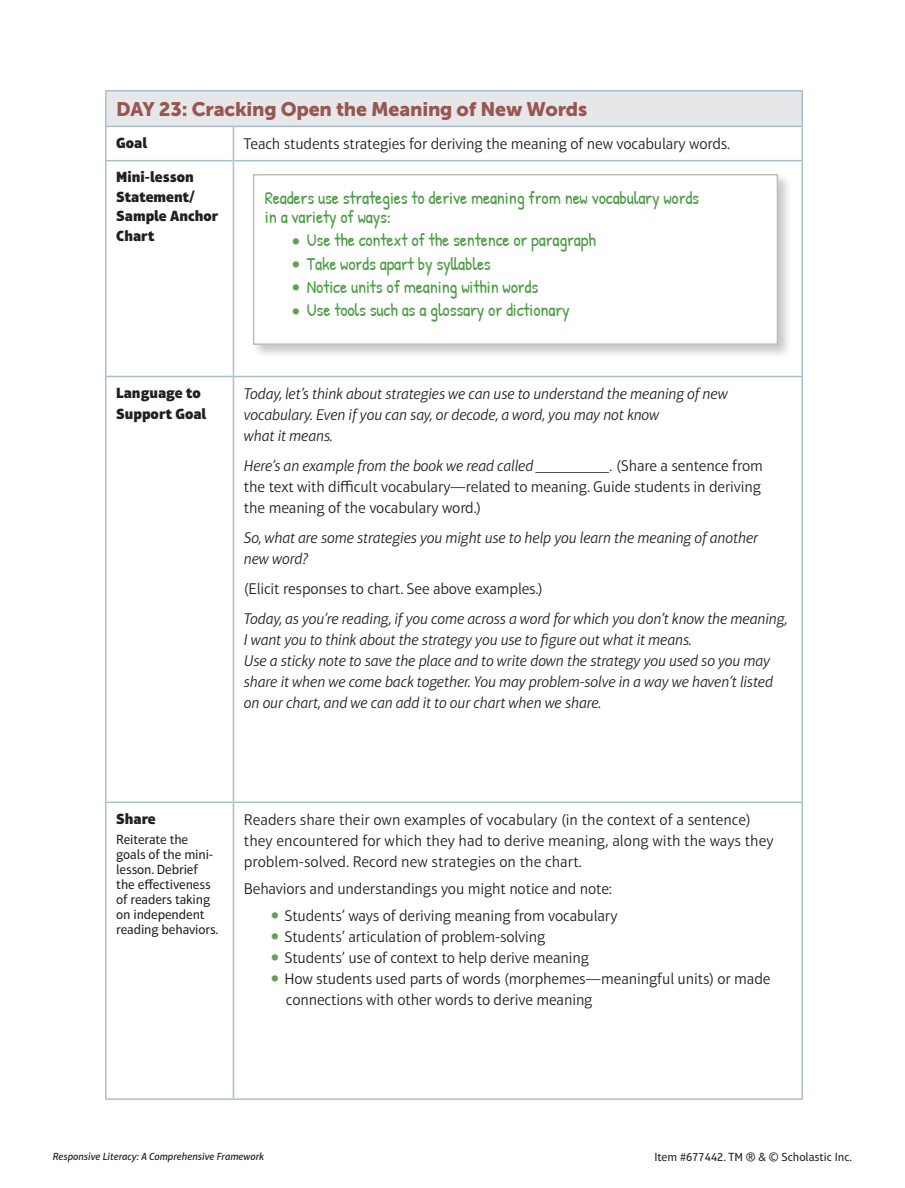
<style>
.page{position:relative;width:905px;height:1188px;background:#fff}
.page>*{position:absolute;margin:0;border:0;box-sizing:border-box;transform-origin:0 0}
.HEAD_B{font:19.5px "Museo Sans 900";letter-spacing:-.01em;color:#995551}
.HANDWRITING{font:18px/18.8px "Patrick Hand";letter-spacing:-.01em;color:#4b9c44}
.BODY_no_indent___spa{font:300 15.75px/21px "Aptifer Sans LT Pro";letter-spacing:-.01em;color:#231f20}
.BODY_no_indent___spa-2{font:italic 300 15.75px/21px "Aptifer Sans LT Pro";letter-spacing:-.01em;color:#231f20}
.HEAD_D{font:900 15px/19.5px "Aptifer Sans LT Pro";color:#231f20}
.SIDEBAR_BODY_LIGHT{font:13.5px/15px "Aptifer Sans LT Pro";letter-spacing:-.01em;color:#231f20}
.t1{font:12px "Aptifer Sans LT Pro";color:#231f20}
.t2{font:italic 500 10.5px "Aptifer Sans LT Pro";color:#231f20}
.s1{font-family:"Aptifer Sans LT Pro";font-weight:900;font-size:21px;color:#5fa250}
.s2{font-style:italic}
.s3{font-weight:900;font-size:21px;color:#5fa250}
</style>
<div class="page">
<div style="left:106px;top:91px;width:696px;height:35px;background:#e6e7e9"></div>
<hr style="left:105px;top:90px;width:128px;height:2px;background:#a9bfca">
<hr style="left:105px;top:92px;width:1px;height:34px;background:#a9bfca">
<hr style="left:233px;top:90px;width:569px;height:2px;background:#a9bfca">
<hr style="left:801px;top:92px;width:1px;height:34px;background:#a9bfca">
<hr style="left:105px;top:126px;width:128px;height:1px;background:#a9bfca">
<hr style="left:105px;top:127px;width:1px;height:33px;background:#a9bfca">
<hr style="left:233px;top:126px;width:569px;height:1px;background:#a9bfca">
<hr style="left:233px;top:127px;width:1px;height:33px;background:#a9bfca">
<hr style="left:801px;top:127px;width:1px;height:33px;background:#a9bfca">
<hr style="left:105px;top:160px;width:128px;height:1px;background:#a9bfca">
<hr style="left:105px;top:161px;width:1px;height:215px;background:#a9bfca">
<hr style="left:233px;top:160px;width:569px;height:1px;background:#a9bfca">
<hr style="left:233px;top:161px;width:1px;height:215px;background:#a9bfca">
<hr style="left:801px;top:161px;width:1px;height:215px;background:#a9bfca">
<hr style="left:105px;top:376px;width:128px;height:1px;background:#a9bfca">
<hr style="left:105px;top:377px;width:1px;height:425px;background:#a9bfca">
<hr style="left:233px;top:376px;width:569px;height:1px;background:#a9bfca">
<hr style="left:233px;top:377px;width:1px;height:425px;background:#a9bfca">
<hr style="left:801px;top:377px;width:1px;height:425px;background:#a9bfca">
<hr style="left:105px;top:802px;width:128px;height:1px;background:#a9bfca">
<hr style="left:105px;top:803px;width:1px;height:295px;background:#a9bfca">
<hr style="left:233px;top:802px;width:569px;height:1px;background:#a9bfca">
<hr style="left:233px;top:803px;width:1px;height:295px;background:#a9bfca">
<hr style="left:801px;top:803px;width:1px;height:295px;background:#a9bfca">
<hr style="left:105px;top:1098px;width:128px;height:2px;background:#a9bfca">
<hr style="left:233px;top:1098px;width:569px;height:2px;background:#a9bfca">
<div style="left:251px;top:172px;width:541px;height:187px;background:#231f20;opacity:.25"></div>
<div style="left:254px;top:175px;width:523px;height:169px;background:#fff"></div>
<div style="left:253px;top:174px;width:525px;height:171px;border:2px solid #bcbdc0"></div>
<p class="HEAD_B" style="left:116px;top:98px;width:472px">DAY 23: Cracking Open the Meaning of New Words</p>
<p class="HEAD_D" style="left:116px;top:133px;width:32px">Goal</p>
<p class="BODY_no_indent___spa" style="left:244px;top:133px;width:488px">Teach students strategies for deriving the meaning of new vocabulary words.</p>
<p class="HEAD_D" style="left:116px;top:167px;width:103px">Mini-lesson<br>Statement/<br>Sample Anchor<br>Chart</p>
<p class="HANDWRITING" style="left:265px;top:188px;width:436px">Readers use strategies to derive meaning from new vocabulary words in a variety of ways:</p>
<p class="HANDWRITING" style="left:292px;top:230px;width:305px"><span class="s1">•</span> Use the context of the sentence or paragraph</p>
<p class="HANDWRITING" style="left:292px;top:254px;width:200px"><span class="s1">•</span> Take words apart by syllables</p>
<p class="HANDWRITING" style="left:292px;top:277px;width:248px"><span class="s1">•</span> Notice units of meaning within words</p>
<p class="HANDWRITING" style="left:292px;top:300px;width:279px"><span class="s1">•</span> Use tools such as a glossary or dictionary</p>
<p class="HEAD_D" style="left:116px;top:382px;width:92px;line-height:21px">Language to<br>Support Goal</p>
<p class="BODY_no_indent___spa-2" style="left:244px;top:383px;width:485px">Today, let’s think about strategies we can use to understand the meaning of new vocabulary. Even if you can say, or decode, a word, you may not know<br>what it means.</p>
<p class="BODY_no_indent___spa" style="left:244px;top:455px;width:520px;text-align:justify"><span class="s2">Here’s an example from the book we read called __________.</span> (Share a sentence from the text with difficult vocabulary—related to meaning. Guide students in deriving the meaning of the vocabulary word.)</p>
<p class="BODY_no_indent___spa-2" style="left:244px;top:527px;width:516px">So, what are some strategies you might use to help you learn the meaning of another new word?</p>
<p class="BODY_no_indent___spa" style="left:244px;top:578px;width:300px">(Elicit responses to chart. See above examples.)</p>
<p class="BODY_no_indent___spa-2" style="left:244px;top:608px;width:545px">Today, as you’re reading, if you come across a word for which you don’t know the meaning, I want you to think about the strategy you use to figure out what it means.<br>Use a sticky note to save the place and to write down the strategy you used so you may share it when we come back together. You may problem-solve in a way we haven’t listed on our chart, and we can add it to our chart when we share.</p>
<p class="HEAD_D" style="left:116px;top:809px;width:41px">Share</p>
<p class="SIDEBAR_BODY_LIGHT" style="left:116px;top:832px;width:103px">Reiterate the goals of the mini&shy;lesson. Debrief the effectiveness of readers taking on independent reading behaviors.</p>
<p class="BODY_no_indent___spa" style="left:244px;top:809px;width:531px">Readers share their own examples of vocabulary (in the context of a sentence) they encountered for which they had to derive meaning, along with the ways they problem-solved. Record new strategies on the chart.</p>
<p class="BODY_no_indent___spa" style="left:244px;top:878px;width:369px">Behaviors and understandings you might notice and note:</p>
<p class="BODY_no_indent___spa" style="left:271px;top:905px;width:348px"><span class="s3">•</span> Students’ ways of deriving meaning from vocabulary</p>
<p class="BODY_no_indent___spa" style="left:271px;top:926px;width:276px"><span class="s3">•</span> Students’ articulation of problem-solving</p>
<p class="BODY_no_indent___spa" style="left:271px;top:947px;width:319px"><span class="s3">•</span> Students’ use of context to help derive meaning</p>
<p class="BODY_no_indent___spa" style="left:286px;top:968px;width:486px;text-indent:-15px"><span class="s3">•</span> How students used parts of words (morphemes—meaningful units) or made connections with other words to derive meaning</p>
<p class="t2" style="left:53px;top:1151px;width:213px">Responsive Literacy: A Comprehensive Framework</p>
<p class="t1" style="left:654px;top:1150px;width:199px">Item #677442. TM ® &amp; © Scholastic Inc.</p>
</div>
